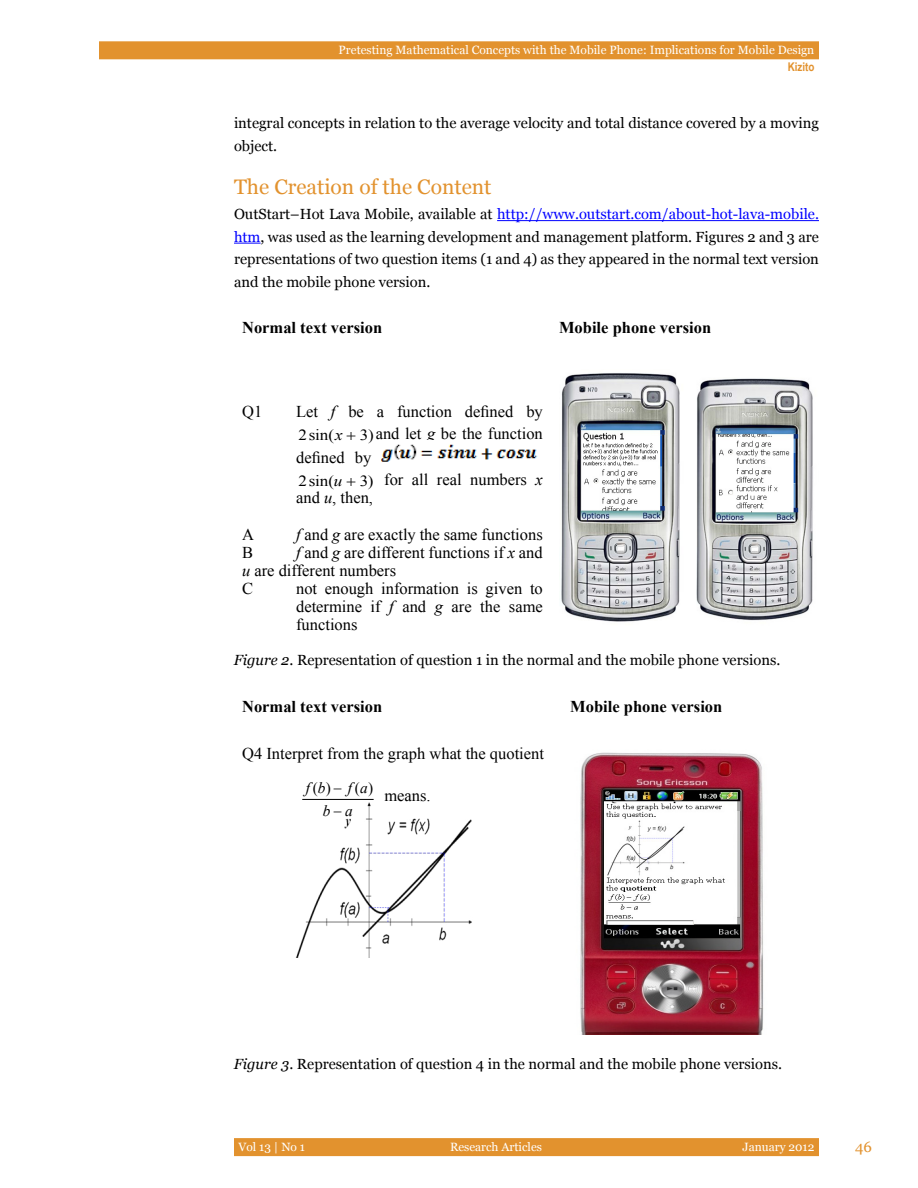
<style>
.page{position:relative;width:918px;height:1188px;background:#fff}
.page>*{position:absolute;margin:0;border:0;box-sizing:border-box;transform-origin:0 0}
.t1{font:21px "Georgia";color:#e2922e}
.t2{font:16.5px/18.1px "Times New Roman";color:#000}
.t3{font:700 16.5px "Times New Roman";color:#000}
.t4{font:italic 15.6px/22.4px "Times New Roman";color:#000;text-align:center}
.t5{font:15px "Georgia";color:#e2922e}
.t6{font:14.7px/22.5px "Georgia";color:#000}
.t7{font:12px "Georgia";color:#fff}
.t8{font:700 12px "Arial Narrow";color:#e2922e}
.s1{color:#00f}
.s2{font-style:italic}
.s3{font-size:15.45px}
.s4{font-style:italic;font-size:15.45px}
.s5{font-style:normal}
</style>
<div class="page">
<div style="left:99px;top:41px;width:720px;height:18px;background:#e2922e"></div>
<div style="left:234px;top:1138px;width:585px;height:18px;background:#e2922e"></div>
<hr style="left:497px;top:220px;width:322px;height:1px;background:#00f">
<svg style="left:234px;top:243px;width:27px;height:1px"></svg>
<img style="left:381px;top:444px;width:157px;height:18px">
<img style="left:561px;top:373px;width:119px;height:249px">
<img style="left:696px;top:378px;width:117px;height:243px">
<hr style="left:303px;top:799px;width:70px;height:1px;background:#000">
<img style="left:296px;top:803px;width:176px;height:155px">
<img style="left:580px;top:752px;width:184px;height:282px">
<p class="t7" style="left:339px;top:43px;width:477px">Pretesting Mathematical Concepts with the Mobile Phone: Implications for Mobile Design</p>
<p class="t8" style="left:788px;top:58px;width:28px">Kizito</p>
<p class="t6" style="left:234px;top:112px;width:586px">integral concepts in relation to the average velocity and total distance covered by a moving object.</p>
<h1 class="t1" style="left:234px;top:175px;width:259px">The Creation of the Content</h1>
<p class="t6" style="left:234px;top:203px;width:586px;text-align:justify">OutStart–Hot Lava Mobile, available at <span class="s1">http://www.outstart.com/about-hot-lava-mobile. htm</span>, was used as the learning development and management platform. Figures 2 and 3 are representations of two question items (1 and 4) as they appeared in the normal text version and the mobile phone version.</p>
<p class="t3" style="left:242px;top:316px;width:142px">Normal text version</p>
<p class="t3" style="left:559px;top:316px;width:154px">Mobile phone version</p>
<p class="t2" style="left:242px;top:402px;width:22px">Q1</p>
<p class="t2" style="left:296px;top:400px;width:248px;line-height:22.6px">Let <span class="s2">f</span> be a function defined by<br><span class="s3">2sin(</span><span class="s4">x</span> <span class="s3">3)</span> and let <span class="s2">g</span> be the function defined by<br><span class="s3">2sin(</span><span class="s4">u</span> <span class="s3">3)</span> for all real numbers <span class="s2">x</span></p>
<p class="t2" style="left:296px;top:488px;width:78px">and <span class="s2">u</span>, then,</p>
<p class="t2" style="left:242px;top:525px;width:13px">A</p>
<p class="t2" style="left:296px;top:525px;width:248px"><span class="s2">f</span> and <span class="s2">g</span> are exactly the same functions</p>
<p class="t2" style="left:242px;top:543px;width:13px">B</p>
<p class="t2" style="left:242px;top:543px;width:302px;text-indent:54px"><span class="s2">f</span> and <span class="s2">g</span> are different functions if <span class="s2">x</span> and <span class="s2">u</span> are different numbers<br>C</p>
<p class="t2" style="left:296px;top:579px;width:248px;text-align:justify">not enough information is given to determine if <span class="s2">f</span> and <span class="s2">g</span> are the same functions</p>
<p class="t6" style="left:234px;top:649px;width:548px"><span class="s2">Figure 2</span>. Representation of question 1 in the normal and the mobile phone versions.</p>
<p class="t3" style="left:242px;top:695px;width:142px">Normal text version</p>
<p class="t3" style="left:570px;top:695px;width:154px">Mobile phone version</p>
<p class="t2" style="left:242px;top:744px;width:303px">Q4 Interpret from the graph what the quotient</p>
<p class="t4" style="left:306px;top:777px;width:69px">f<span class="s5">(</span>b<span class="s5">)</span>− f<span class="s5">(</span>a<span class="s5">) </span>b−a</p>
<p class="t2" style="left:384px;top:786px;width:48px">means.</p>
<p class="t6" style="left:234px;top:1052px;width:550px"><span class="s2">Figure 3</span>. Representation of question 4 in the normal and the mobile phone versions.</p>
<p class="t7" style="left:238px;top:1140px;width:68px">Vol 13 | No 1</p>
<p class="t7" style="left:450px;top:1140px;width:93px">Research Articles</p>
<p class="t7" style="left:743px;top:1140px;width:73px">January 2012</p>
<p class="t5" style="left:855px;top:1138px;width:18px">46</p>
</div>
